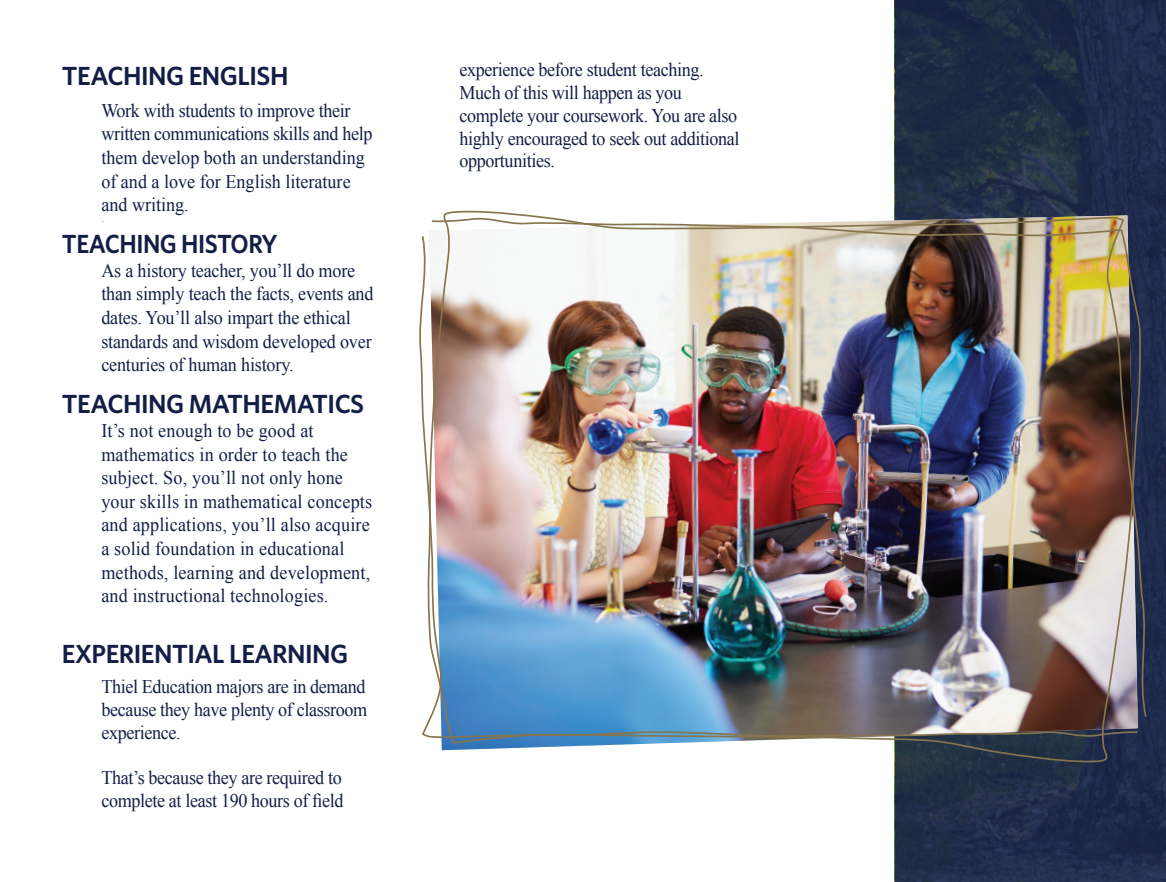
<style>
.page{position:relative;width:1166px;height:882px;background:#fff}
.page>*{position:absolute;margin:0;border:0;box-sizing:border-box;transform-origin:0 0}
.Paragraph_Style_1{font:600 26.25px "Whitney";letter-spacing:-.02em;color:#131e47}
.Paragraph_Style_1-2{font:600 26.25px "Whitney";letter-spacing:-.02em;color:#131e47;scale:.94 1}
.Paragraph_Style_1-3{font:19.25px/23.6px "Times New Roman";letter-spacing:-.01em;color:#131e47;scale:.94 1}
.Paragraph_Style_1-4{font:19.25px/23.6px "Times New Roman";letter-spacing:.01em;color:#131e47;scale:.94 1}
.Paragraph_Style_1-5{font:10.5px "Times New Roman";color:#ed028c}
</style>
<div class="page">
<svg style="left:895px;top:0;width:271px;height:882px;background:#202b47"></svg>
<svg style="left:443px;top:210px;width:704px;height:534px"></svg>
<img style="left:419px;top:217px;width:722px;height:546px">
<p class="Paragraph_Style_1" style="left:62px;top:59px;width:228px">TEACHING ENGLISH</p>
<p class="Paragraph_Style_1-3" style="left:101px;top:98px;width:290px">Work with students to improve their written communications skills and help them develop both an understanding of and a love for English literature and writing.</p>
<p class="Paragraph_Style_1-5" style="left:101px;top:211px;width:4px">.</p>
<p class="Paragraph_Style_1-2" style="left:62px;top:227px;width:231px">TEACHING HISTORY</p>
<p class="Paragraph_Style_1-3" style="left:101px;top:258px;width:291px">As a history teacher, you’ll do more than simply teach the facts, events and dates. You’ll also impart the ethical standards and wisdom developed over centuries of human history.</p>
<p class="Paragraph_Style_1" style="left:62px;top:387px;width:304px">TEACHING MATHEMATICS</p>
<p class="Paragraph_Style_1-4" style="left:101px;top:418px;width:289px">It’s not enough to be good at mathematics in order to teach the subject. So, you’ll not only hone your skills in mathematical concepts and applications, you’ll also acquire a solid foundation in educational methods, learning and development, and instructional technologies.</p>
<p class="Paragraph_Style_1" style="left:62px;top:636px;width:288px">EXPERIENTIAL LEARNING</p>
<p class="Paragraph_Style_1-3" style="left:101px;top:675px;width:284px;line-height:22.8px;text-align:justify">Thiel Education majors are in demand because they have plenty of classroom experience.</p>
<p class="Paragraph_Style_1-3" style="left:101px;top:766px;width:259px;line-height:22.8px">That’s because they are required to complete at least 190 hours of field</p>
<p class="Paragraph_Style_1-3" style="left:459px;top:58px;width:299px;line-height:22.8px">experience before student teaching.<br>Much of this will happen as you complete your coursework. You are also highly encouraged to seek out additional opportunities.</p>
</div>
